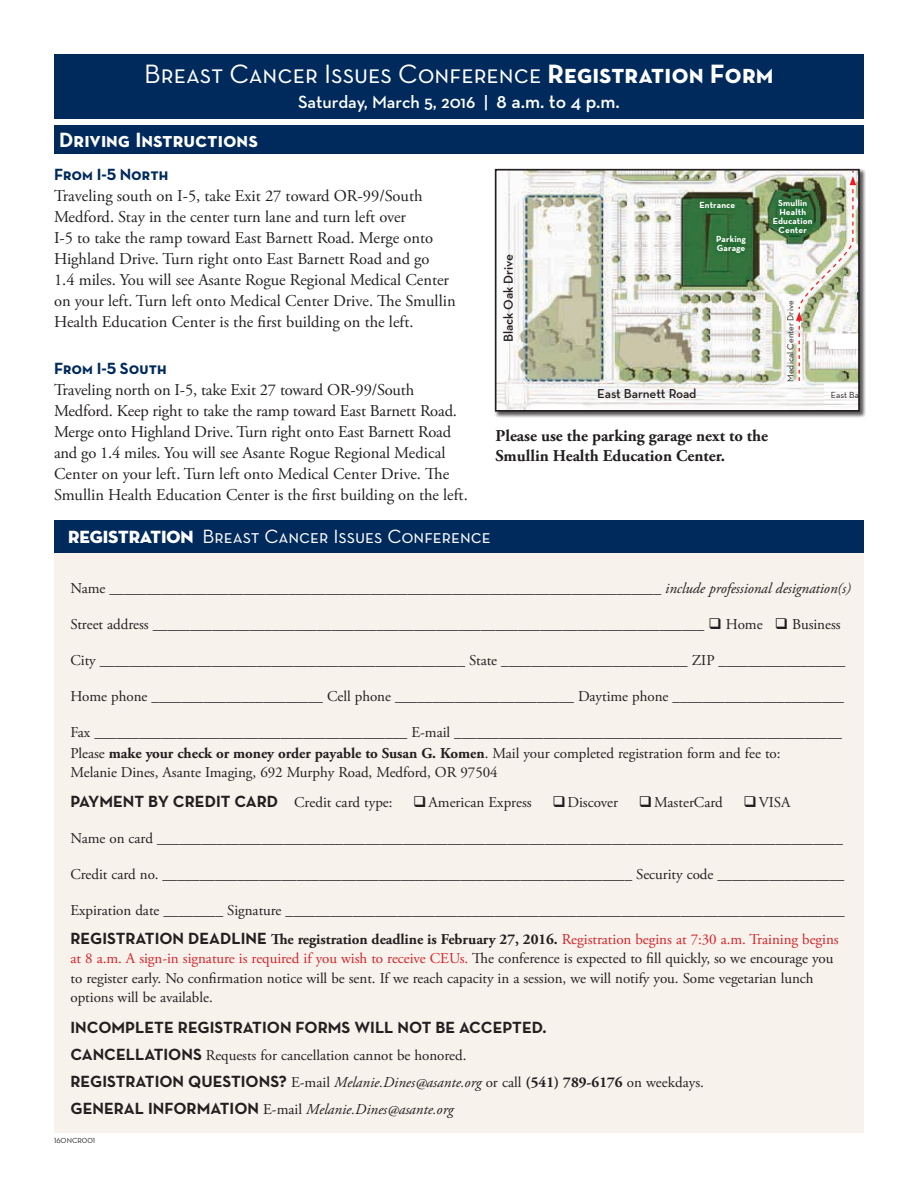
<style>
.page{position:relative;width:918px;height:1188px;background:#fff}
.page>*{position:absolute;margin:0;border:0;box-sizing:border-box;transform-origin:0 0}
.t1{font:27px "Neutraface Text";color:#fff}
.t2{font:700 21px "Neutraface Text";color:#fff}
.t3{font:19.5px "Neutraface Text";color:#fff}
.t4{font:600 18px "Neutraface Text";color:#fff}
.t5{font:16.5px/21px "Adobe Garamond Pro";color:#231f20}
.t6{font:700 16.5px "Neutraface Text";color:#231f20}
.t7{font:700 16.5px/19.5px "Adobe Garamond Pro";color:#231f20}
.t8{font:700 16.5px "Neutraface Text";color:#002a5c}
.t9{font:15px/19.5px "Adobe Garamond Pro";letter-spacing:-.005em;color:#231f20}
.t10{font:600 13.2px "Neutraface Text";letter-spacing:-.01em;color:#231f20}
.t11{font:700 9px/9px "Neutra Text Exp";letter-spacing:.015em;color:#fff}
.t12{font:9px "Neutra Text Exp";letter-spacing:.01em;color:#231f20}
.t13{font:7.5px "Neutraface Text";color:#231f20}
.s1{font-weight:700}
.s2{font-size:19.5px}
.s3{font-family:"Neutra Disp Exp Titling";font-size:18px}
.s4{font-style:italic}
.s5{font-family:"Adobe Garamond Pro";font-weight:400;font-size:15px}
.s6{font-family:"Neutraface Text";font-weight:700;font-size:16.5px}
.s7{color:#d2232a}
</style>
<div class="page">
<div style="left:54px;top:125px;width:810px;height:29px;background:#002a5c"></div>
<div style="left:494px;top:168px;width:372px;height:250px;background:#231f20;opacity:.75"></div>
<img style="left:498px;top:172px;width:359px;height:237px">
<img style="left:780px;top:294px;width:20px;height:95px">
<img style="left:825px;top:385px;width:32px;height:20px">
<img style="left:693px;top:195px;width:48px;height:20px">
<img style="left:710px;top:229px;width:42px;height:31px">
<img style="left:766px;top:193px;width:30px;height:47px">
<img style="left:663px;top:172px;width:57px;height:4px">
<img style="left:533px;top:406px;width:52px;height:3px">
<img style="left:796px;top:172px;width:61px;height:209px">
<div style="left:495px;top:169px;width:365px;height:243px;border:2px solid #231f20"></div>
<div style="left:829px;top:335px;width:28px;height:14px;background:#fff"></div>
<div style="left:54px;top:520px;width:809px;height:613px;background:#f8f2ec"></div>
<div style="left:54px;top:520px;width:809px;height:33px;background:#002a5c"></div>
<div style="left:54px;top:54px;width:810px;height:65px;background:#002a5c"></div>
<h1 class="t1" style="left:144px;top:57px;width:631px">Breast Cancer Issues Conference <span class="s1">Registration Form</span></h1>
<p class="t4" style="left:298px;top:91px;width:323px">Saturday, March 5, 2016 | <span class="s2">8 a.m. to 4 p.m.</span></p>
<h2 class="t2" style="left:59px;top:126px;width:200px">Driving Instructions</h2>
<p class="t8" style="left:54px;top:164px;width:116px">From I-5 North</p>
<p class="t5" style="left:54px;top:186px;width:403px">Traveling south on I-5, take Exit 27 toward OR-99/South Medford. Stay in the center turn lane and turn left over<br>I-5 to take the ramp toward East Barnett Road. Merge onto Highland Drive. Turn right onto East Barnett Road and go<br>1.4 miles. You will see Asante Rogue Regional Medical Center on your left. Turn left onto Medical Center Drive. The Smullin Health Education Center is the first building on the left.</p>
<p class="t8" style="left:54px;top:357px;width:114px">From I-5 South</p>
<p class="t5" style="left:54px;top:380px;width:415px">Traveling north on I-5, take Exit 27 toward OR-99/South Medford. Keep right to take the ramp toward East Barnett Road.<br>Merge onto Highland Drive. Turn right onto East Barnett Road and go 1.4 miles. You will see Asante Rogue Regional Medical Center on your left. Turn left onto Medical Center Drive. The Smullin Health Education Center is the first building on the left.</p>
<p class="t10" style="left:500px;top:342px;width:89px;rotate:-90deg">Black Oak Drive</p>
<p class="t11" style="left:699px;top:201px;width:38px">Entrance</p>
<p class="t11" style="left:716px;top:235px;width:31px">Parking<br>Garage</p>
<p class="t11" style="left:773px;top:198px;width:42px;text-align:center">Smullin<br>Health<br>Education<br>Center</p>
<p class="t12" style="left:785px;top:382px;width:83px;rotate:-90deg">Medical Center Drive</p>
<p class="t10" style="left:597px;top:385px;width:101px">East Barnett Road</p>
<p class="t7" style="left:496px;top:427px;width:274px">Please use the parking garage next to the<br>Smullin Health Education Center.</p>
<h3 class="t3" style="left:68px;top:524px;width:424px"><span class="s3">REGISTRATION</span> Breast Cancer Issues Conference</h3>
<p class="t9" style="left:70px;top:579px;width:782px">Name __________________________________________________________________________ <span class="s4">include professional designation(s)</span></p>
<p class="t9" style="left:70px;top:615px;width:772px">Street address __________________________________________________________________________ ❑ Home ❑ Business</p>
<p class="t9" style="left:70px;top:651px;width:776px">City _________________________________________________ State _________________________ ZIP _________________</p>
<p class="t9" style="left:70px;top:687px;width:775px">Home phone _______________________ Cell phone ________________________ Daytime phone _______________________</p>
<p class="t9" style="left:70px;top:722px;width:773px;line-height:21px">Fax __________________________________________ E-mail ____________________________________________________<br>Please <span class="s1">make your check or money order payable to Susan G. Komen</span>. Mail your completed registration form and fee to:</p>
<p class="t9" style="left:71px;top:763px;width:429px">Melanie Dines, Asante Imaging, 692 Murphy Road, Medford, OR 97504</p>
<p class="t6" style="left:70px;top:791px;width:324px">PAYMENT BY CREDIT CARD <span class="s5">Credit card type:</span></p>
<p class="t9" style="left:413px;top:793px;width:120px">❑American Express</p>
<p class="t9" style="left:552px;top:793px;width:67px">❑Discover</p>
<p class="t9" style="left:639px;top:793px;width:86px">❑MasterCard</p>
<p class="t9" style="left:744px;top:793px;width:49px">❑VISA</p>
<p class="t9" style="left:70px;top:829px;width:774px">Name on card ____________________________________________________________________________________________</p>
<p class="t9" style="left:70px;top:865px;width:775px">Credit card no. _______________________________________________________________ Security code _________________</p>
<p class="t9" style="left:70px;top:897px;width:776px;line-height:28.5px">Expiration date ________ Signature ___________________________________________________________________________<br><span class="s6">REGISTRATION DEADLINE</span> <span class="s1">The registration deadline is February 27, 2016.</span> <span class="s7">Registration begins at 7:30 a.m. Training begins</span></p>
<p class="t9" style="left:71px;top:949px;width:765px"><span class="s7">at 8 a.m. A sign-in signature is required if you wish to receive CEUs.</span> The conference is expected to fill quickly, so we encourage you to register early. No confirmation notice will be sent. If we reach capacity in a session, we will notify you. Some vegetarian lunch options will be available.</p>
<p class="t6" style="left:70px;top:1017px;width:478px">INCOMPLETE REGISTRATION FORMS WILL NOT BE ACCEPTED.</p>
<p class="t9" style="left:70px;top:1042px;width:635px;line-height:27px"><span class="s6">CANCELLATIONS</span> Requests for cancellation cannot be honored.<br><span class="s6">REGISTRATION QUESTIONS?</span> E-mail <span class="s4">Melanie.Dines@asante.org</span> or call <span class="s1">(541) 789-6176</span> on weekdays.<br><span class="s6">GENERAL INFORMATION</span> E-mail <span class="s4">Melanie.Dines@asante.org</span></p>
<p class="t13" style="left:54px;top:1135px;width:43px">16ONCR001</p>
</div>
